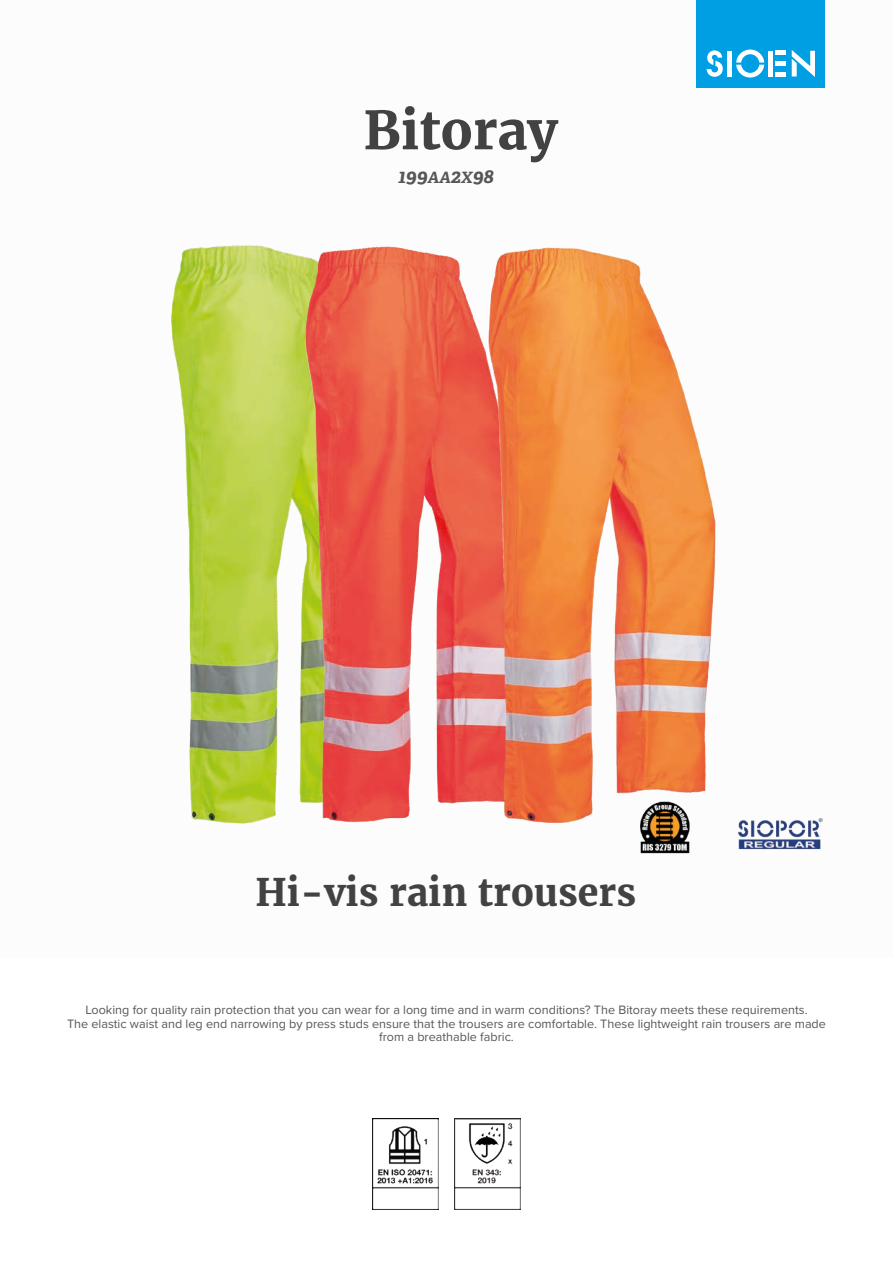
<style>
.page{position:relative;width:893px;height:1263px;background:#fff}
.page>*{position:absolute;margin:0;border:0;box-sizing:border-box;transform-origin:0 0}
.t1{font:700 52.5px "Merriweather";color:#424243}
.t2{font:700 37.5px "Merriweather";color:#424243}
.t3{font:italic 700 19.5px "Adelle";color:#575756}
.t4{font:12.6px/13.6px "Proxima Nova";color:#575756;text-align:center}
.s1{font-size:15.6px}
</style>
<div class="page">
<div style="left:697px;top:0;width:128px;height:88px;background:#009fe3"></div>
<svg style="left:707px;top:50px;width:16px;height:27px"></svg>
<svg style="left:736px;top:50px;width:28px;height:28px"></svg>
<div style="left:727px;top:51px;width:5px;height:26px;background:#fff"></div>
<div style="left:768px;top:51px;width:5px;height:26px;background:#fff"></div>
<div style="left:775px;top:72px;width:11px;height:5px;background:#fff"></div>
<div style="left:775px;top:61px;width:11px;height:5px;background:#fff"></div>
<hr style="left:775px;top:51px;width:11px;height:4px;background:#fff">
<svg style="left:792px;top:50px;width:23px;height:27px"></svg>
<img style="left:372px;top:1118px;width:66px;height:92px">
<img style="left:454px;top:1118px;width:67px;height:92px">
<img style="left:179px;top:245px;width:178px;height:579px">
<img style="left:357px;top:246px;width:466px;height:608px">
<h1 class="t1" style="left:364px;top:95px;width:196px">Bitoray</h1>
<h3 class="t3" style="left:398px;top:164px;width:97px">199<span class="s1">AA</span>2<span class="s1">X</span>98</h3>
<h2 class="t2" style="left:256px;top:867px;width:382px">Hi-vis rain trousers</h2>
<p class="t4" style="left:67px;top:1002px;width:760px">Looking for quality rain protection that you can wear for a long time and in warm conditions? The Bitoray meets these requirements.<br>The elastic waist and leg end narrowing by press studs ensure that the trousers are comfortable. These lightweight rain trousers are made from a breathable fabric.</p>
</div>
